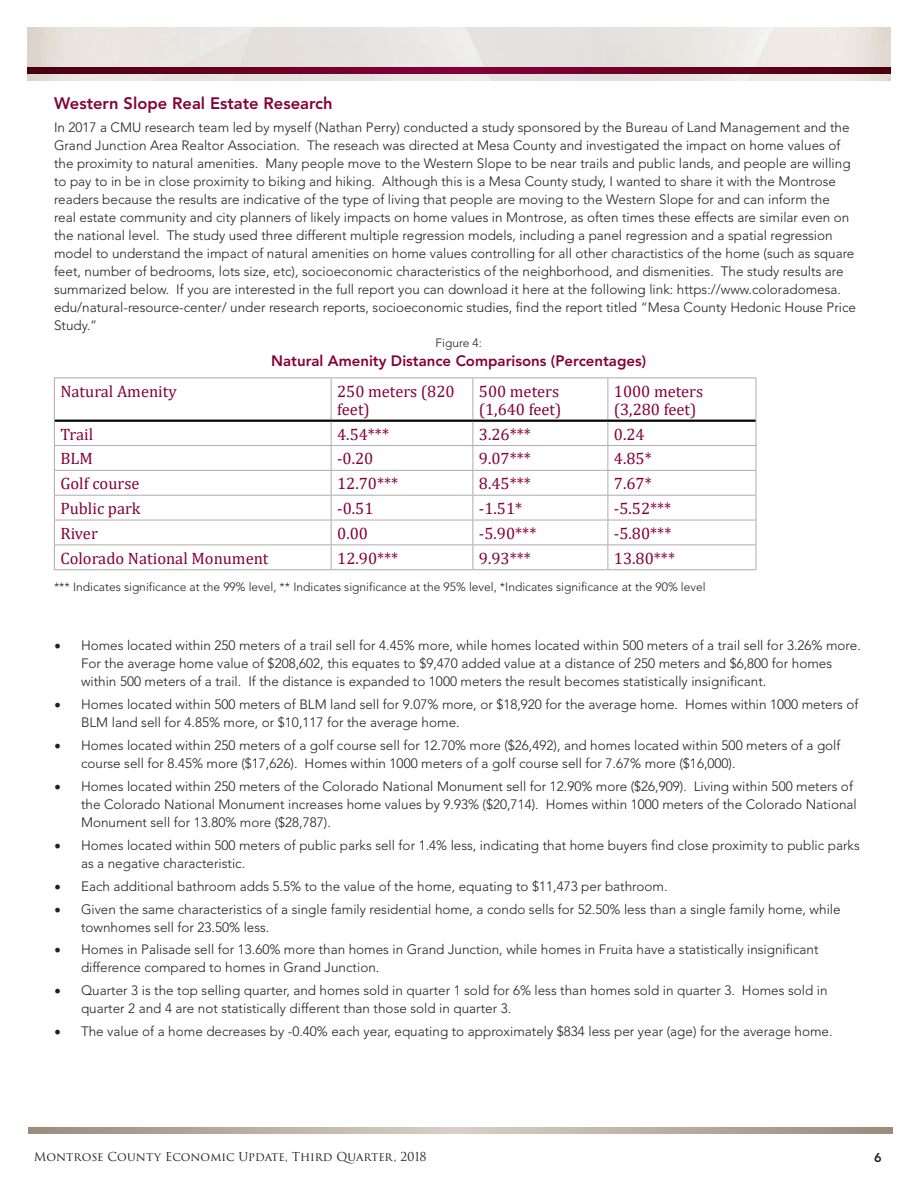
<style>
.page{position:relative;width:918px;height:1188px;background:#fff}
.page>*{position:absolute;margin:0;border:0;box-sizing:border-box;transform-origin:0 0}
.t1{font:16.5px/18px "Cambria";color:#860037}
.t2{font:800 16.5px "Avenir";color:#860037}
.t3{font:800 15px "Avenir";color:#860037}
.t4{font:300 13.5px/18px "Avenir";color:#231f20}
.t5{font:800 12.75px "Avenir";color:#231f20}
.t6{font:300 12px "Avenir";color:#231f20}
.t7{font:12px "Trajan Pro 3";color:#231f20}
.s1{font-family:"Minion Pro";font-weight:400;font-size:18px}
</style>
<div class="page">
<img style="left:27px;top:27px;width:864px;height:54px">
<svg style="left:27px;top:68px;width:864px;height:6px;background:#680023"></svg>
<svg style="left:28px;top:1128px;width:864px;height:6px;background:#b8ada1"></svg>
<svg style="left:332px;top:422px;width:424px;height:147px"></svg>
<hr style="left:54px;top:377px;width:277px;height:1px;background:#afabaa">
<hr style="left:54px;top:378px;width:1px;height:43px;background:#afabaa">
<hr style="left:331px;top:377px;width:142px;height:1px;background:#afabaa">
<hr style="left:331px;top:378px;width:1px;height:42px;background:#afabaa">
<hr style="left:473px;top:377px;width:135px;height:1px;background:#afabaa">
<hr style="left:472px;top:378px;width:1px;height:42px;background:#afabaa">
<hr style="left:608px;top:377px;width:148px;height:1px;background:#afabaa">
<hr style="left:608px;top:378px;width:1px;height:42px;background:#afabaa">
<hr style="left:756px;top:378px;width:1px;height:43px;background:#afabaa">
<hr style="left:54px;top:445px;width:277px;height:1px;background:#afabaa">
<hr style="left:331px;top:445px;width:142px;height:1px;background:#afabaa">
<hr style="left:473px;top:445px;width:135px;height:1px;background:#afabaa">
<hr style="left:608px;top:445px;width:148px;height:1px;background:#afabaa">
<hr style="left:54px;top:470px;width:277px;height:1px;background:#afabaa">
<hr style="left:331px;top:470px;width:142px;height:1px;background:#afabaa">
<hr style="left:473px;top:470px;width:135px;height:1px;background:#afabaa">
<hr style="left:608px;top:470px;width:148px;height:1px;background:#afabaa">
<hr style="left:54px;top:495px;width:277px;height:1px;background:#afabaa">
<hr style="left:331px;top:495px;width:142px;height:1px;background:#afabaa">
<hr style="left:473px;top:495px;width:135px;height:1px;background:#afabaa">
<hr style="left:608px;top:495px;width:148px;height:1px;background:#afabaa">
<hr style="left:54px;top:520px;width:277px;height:1px;background:#afabaa">
<hr style="left:331px;top:520px;width:142px;height:1px;background:#afabaa">
<hr style="left:473px;top:520px;width:135px;height:1px;background:#afabaa">
<hr style="left:608px;top:520px;width:148px;height:1px;background:#afabaa">
<hr style="left:54px;top:544px;width:277px;height:1px;background:#afabaa">
<svg style="left:54px;top:421px;width:1px;height:148px"></svg>
<hr style="left:331px;top:544px;width:142px;height:1px;background:#afabaa">
<svg style="left:331px;top:422px;width:1px;height:147px"></svg>
<hr style="left:473px;top:544px;width:135px;height:1px;background:#afabaa">
<svg style="left:472px;top:422px;width:1px;height:147px"></svg>
<hr style="left:608px;top:544px;width:148px;height:1px;background:#afabaa">
<svg style="left:608px;top:422px;width:1px;height:147px"></svg>
<svg style="left:756px;top:421px;width:1px;height:148px"></svg>
<hr style="left:54px;top:569px;width:277px;height:1px;background:#afabaa">
<hr style="left:331px;top:569px;width:142px;height:1px;background:#afabaa">
<hr style="left:473px;top:569px;width:135px;height:1px;background:#afabaa">
<hr style="left:608px;top:569px;width:148px;height:1px;background:#afabaa">
<hr style="left:55px;top:420px;width:276px;height:2px;background:#040503">
<hr style="left:331px;top:420px;width:142px;height:2px;background:#040503">
<hr style="left:473px;top:420px;width:135px;height:2px;background:#040503">
<hr style="left:608px;top:420px;width:148px;height:2px;background:#040503">
<p class="t2" style="left:54px;top:94px;width:280px">Western Slope Real Estate Research</p>
<p class="t4" style="left:54px;top:119px;width:804px">In 2017 a CMU research team led by myself (Nathan Perry) conducted a study sponsored by the Bureau of Land Management and the Grand Junction Area Realtor Association. The reseach was directed at Mesa County and investigated the impact on home values of the proximity to natural amenities. Many people move to the Western Slope to be near trails and public lands, and people are willing to pay to in be in close proximity to biking and hiking. Although this is a Mesa County study, I wanted to share it with the Montrose readers because the results are indicative of the type of living that people are moving to the Western Slope for and can inform the<br>real estate community and city planners of likely impacts on home values in Montrose, as often times these effects are similar even on the national level. The study used three different multiple regression models, including a panel regression and a spatial regression model to understand the impact of natural amenities on home values controlling for all other charactistics of the home (such as square feet, number of bedrooms, lots size, etc), socioeconomic characteristics of the neighborhood, and dismenities. The study results are summarized below. If you are interested in the full report you can download it here at the following link: https://www.coloradomesa. edu/natural-resource-center/ under research reports, socioeconomic studies, find the report titled “Mesa County Hedonic House Price Study.”</p>
<p class="t6" style="left:435px;top:335px;width:48px">Figure 4:</p>
<p class="t3" style="left:271px;top:352px;width:376px">Natural Amenity Distance Comparisons (Percentages)</p>
<p class="t1" style="left:60px;top:382px;width:118px">Natural Amenity</p>
<p class="t1" style="left:337px;top:382px;width:119px">250 meters (820 feet)</p>
<p class="t1" style="left:479px;top:382px;width:84px">500 meters (1,640 feet)</p>
<p class="t1" style="left:614px;top:382px;width:91px">1000 meters (3,280 feet)</p>
<p class="t1" style="left:60px;top:425px;width:34px">Trail</p>
<p class="t1" style="left:337px;top:425px;width:53px">4.54***</p>
<p class="t1" style="left:479px;top:425px;width:53px">3.26***</p>
<p class="t1" style="left:614px;top:425px;width:32px">0.24</p>
<p class="t1" style="left:60px;top:450px;width:34px">BLM</p>
<p class="t1" style="left:337px;top:450px;width:38px">-0.20</p>
<p class="t1" style="left:479px;top:450px;width:53px">9.07***</p>
<p class="t1" style="left:614px;top:450px;width:39px">4.85*</p>
<p class="t1" style="left:60px;top:475px;width:81px">Golf course</p>
<p class="t1" style="left:337px;top:475px;width:63px">12.70***</p>
<p class="t1" style="left:479px;top:475px;width:53px">8.45***</p>
<p class="t1" style="left:614px;top:475px;width:39px">7.67*</p>
<p class="t1" style="left:60px;top:499px;width:82px">Public park</p>
<p class="t1" style="left:337px;top:499px;width:38px">-0.51</p>
<p class="t1" style="left:479px;top:499px;width:45px">-1.51*</p>
<p class="t1" style="left:614px;top:499px;width:59px">-5.52***</p>
<p class="t1" style="left:60px;top:524px;width:39px">River</p>
<p class="t1" style="left:337px;top:524px;width:32px">0.00</p>
<p class="t1" style="left:479px;top:524px;width:59px">-5.90***</p>
<p class="t1" style="left:614px;top:524px;width:59px">-5.80***</p>
<p class="t1" style="left:60px;top:549px;width:210px">Colorado National Monument</p>
<p class="t1" style="left:337px;top:549px;width:63px">12.90***</p>
<p class="t1" style="left:479px;top:549px;width:53px">9.93***</p>
<p class="t1" style="left:614px;top:549px;width:63px">13.80***</p>
<p class="t6" style="left:54px;top:580px;width:653px">*** Indicates significance at the 99% level, ** Indicates significance at the 95% level, *Indicates significance at the 90% level</p>
<p class="t4" style="left:81px;top:637px;width:781px;text-indent:-27px"><span class="s1">•</span> Homes located within 250 meters of a trail sell for 4.45% more, while homes located within 500 meters of a trail sell for 3.26% more.<br>For the average home value of $208,602, this equates to $9,470 added value at a distance of 250 meters and $6,800 for homes within 500 meters of a trail. If the distance is expanded to 1000 meters the result becomes statistically insignificant.</p>
<p class="t4" style="left:81px;top:696px;width:779px;text-indent:-27px"><span class="s1">•</span> Homes located within 500 meters of BLM land sell for 9.07% more, or $18,920 for the average home. Homes within 1000 meters of<br>BLM land sell for 4.85% more, or $10,117 for the average home.</p>
<p class="t4" style="left:81px;top:737px;width:761px;text-indent:-27px"><span class="s1">•</span> Homes located within 250 meters of a golf course sell for 12.70% more ($26,492), and homes located within 500 meters of a golf course sell for 8.45% more ($17,626). Homes within 1000 meters of a golf course sell for 7.67% more ($16,000).</p>
<p class="t4" style="left:81px;top:777px;width:777px;text-indent:-27px"><span class="s1">•</span> Homes located within 250 meters of the Colorado National Monument sell for 12.90% more ($26,909). Living within 500 meters of the Colorado National Monument increases home values by 9.93% ($20,714). Homes within 1000 meters of the Colorado National<br>Monument sell for 13.80% more ($28,787).</p>
<p class="t4" style="left:81px;top:836px;width:780px;text-indent:-27px"><span class="s1">•</span> Homes located within 500 meters of public parks sell for 1.4% less, indicating that home buyers find close proximity to public parks as a negative characteristic.</p>
<p class="t4" style="left:54px;top:877px;width:615px"><span class="s1">•</span> Each additional bathroom adds 5.5% to the value of the home, equating to $11,473 per bathroom.</p>
<p class="t4" style="left:81px;top:900px;width:761px;text-indent:-27px"><span class="s1">•</span> Given the same characteristics of a single family residential home, a condo sells for 52.50% less than a single family home, while townhomes sell for 23.50% less.</p>
<p class="t4" style="left:81px;top:941px;width:739px;text-indent:-27px"><span class="s1">•</span> Homes in Palisade sell for 13.60% more than homes in Grand Junction, while homes in Fruita have a statistically insignificant difference compared to homes in Grand Junction.</p>
<p class="t4" style="left:81px;top:982px;width:748px;text-indent:-27px"><span class="s1">•</span> Quarter 3 is the top selling quarter, and homes sold in quarter 1 sold for 6% less than homes sold in quarter 3. Homes sold in quarter 2 and 4 are not statistically different than those sold in quarter 3.</p>
<p class="t4" style="left:54px;top:1023px;width:780px"><span class="s1">•</span> The value of a home decreases by -0.40% each year, equating to approximately $834 less per year (age) for the average home.</p>
<p class="t7" style="left:34px;top:1148px;width:394px">Montrose County Economic Update, Third Quarter, 2018</p>
<p class="t5" style="left:874px;top:1150px;width:9px">6</p>
</div>
